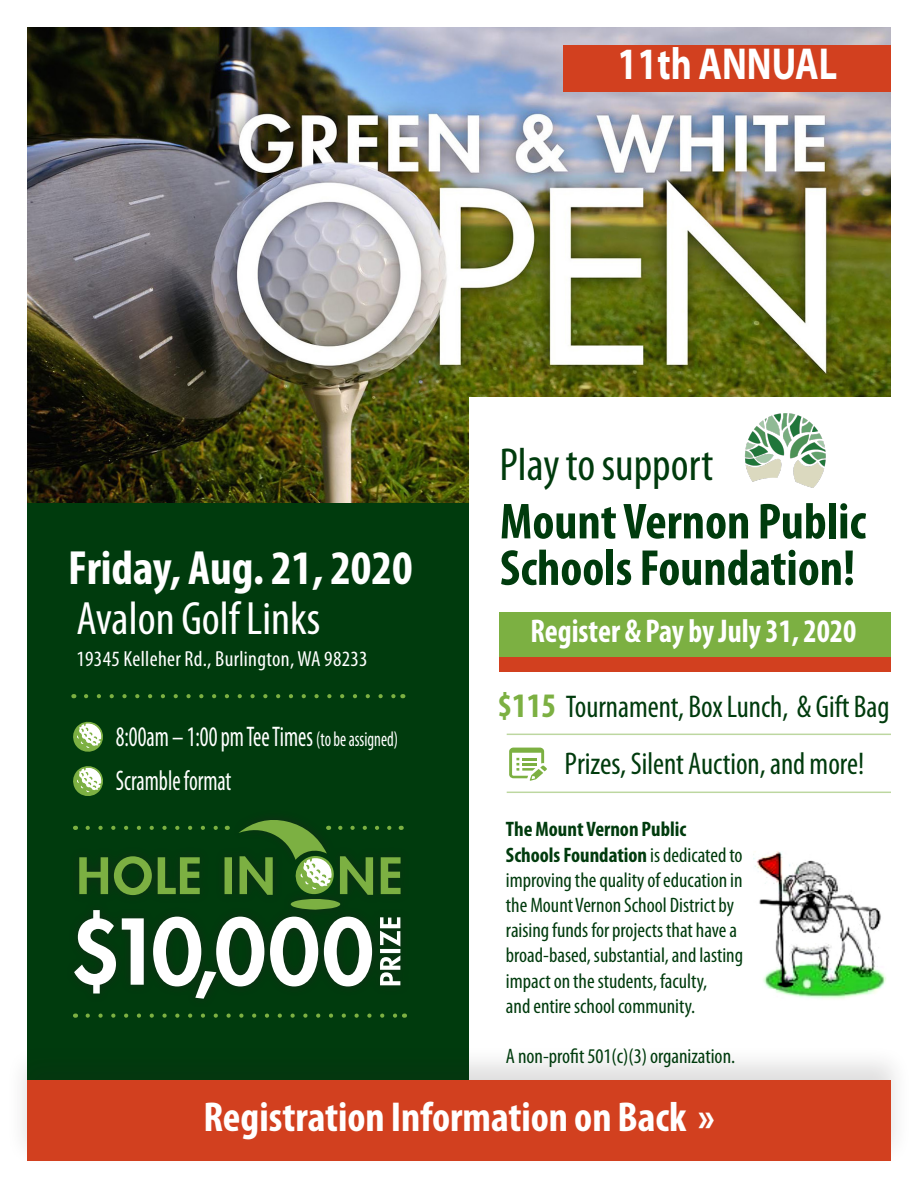
<style>
.page{position:relative;width:918px;height:1188px;background:#fff}
.page>*{position:absolute;margin:0;border:0;box-sizing:border-box;transform-origin:0 0}
.foundation_principal{font:700 condensed 51px/46.5px "Myriad Pro";color:#003b0d}
.foundation_principal-2{font:700 condensed 48.3px "Myriad Pro";color:#fff}
.foundation_principal-3{font:condensed 46.95px "Myriad Pro";color:#fff}
.foundation_principal-4{font:condensed 46.5px "Myriad Pro";color:#003b0d}
.foundation_principal-5{font:700 45px "Myriad Pro";color:#fff;scale:.8 1}
.foundation_principal-6{font:700 condensed 42px "Myriad Pro";color:#fff}
.foundation_principal-7{font:700 condensed 33px "Myriad Pro";color:#fff;scale:.94 1}
.foundation_principal-8{font:condensed 31.5px "Myriad Pro";color:#003b0d;scale:.96 1}
.foundation_principal-9{font:condensed 31.5px "Myriad Pro";color:#003b0d}
.foundation_principal-10{font:condensed 28.5px/43.5px "Myriad Pro";color:#fff;scale:.8 1}
.foundation_principal-11{font:condensed 21.9px "Myriad Pro";letter-spacing:.015em;color:#fff}
.foundation_principal-12{font:condensed 21px/25.2px "Myriad Pro";color:#003b0d}
.s1{font-size:21px}
.s2{font-weight:700;font-size:34.5px;color:#7cb042}
.s3{font-weight:700}
</style>
<div class="page">
<img style="left:27px;top:27px;width:864px;height:476px">
<div style="left:27px;top:503px;width:448px;height:658px;background:#003b0d"></div>
<div style="left:469px;top:397px;width:427px;height:764px;background:#fff"></div>
<div style="left:499px;top:612px;width:392px;height:60px;background:#7cb042"></div>
<div style="left:5px;top:1044px;width:907px;height:124px;background:#231f20;opacity:.15"></div>
<div style="left:27px;top:1080px;width:864px;height:81px;background:#d2401f"></div>
<div style="left:564px;top:46px;width:327px;height:46px;background:#d2401f"></div>
<svg style="left:86px;top:694px;width:310px;height:4px"></svg>
<svg style="left:73px;top:766px;width:30px;height:30px"></svg>
<svg style="left:88px;top:1014px;width:310px;height:4px"></svg>
<svg style="left:74px;top:820px;width:328px;height:179px"></svg>
<svg style="left:73px;top:721px;width:30px;height:31px"></svg>
<hr style="left:507px;top:792px;width:384px;height:1px;background:#7cb042">
<hr style="left:507px;top:734px;width:384px;height:1px;background:#7cb042">
<svg style="left:509px;top:748px;width:38px;height:33px"></svg>
<img style="left:753px;top:851px;width:133px;height:148px">
<div style="left:499px;top:657px;width:392px;height:15px;background:#d2401f"></div>
<img style="left:744px;top:413px;width:82px;height:75px">
<p class="foundation_principal-5" style="left:618px;top:35px;width:276px">11th ANNUAL</p>
<p class="foundation_principal-2" style="left:68px;top:537px;width:346px">Friday, Aug. 21, 2020</p>
<p class="foundation_principal-3" style="left:76px;top:590px;width:245px">Avalon Golf Links</p>
<p class="foundation_principal-11" style="left:76px;top:645px;width:293px">19345 Kelleher Rd., Burlington, WA 98233</p>
<p class="foundation_principal-10" style="left:116px;top:715px;width:355px">8:00am – 1:00 pm Tee Times <span class="s1">(to be assigned)<br></span>Scramble format</p>
<p class="foundation_principal-4" style="left:499px;top:437px;width:215px">Play to support</p>
<p class="foundation_principal" style="left:500px;top:497px;width:368px">Mount Vernon Public<br>Schools Foundation!</p>
<p class="foundation_principal-7" style="left:530px;top:611px;width:348px">Register &amp; Pay by July 31, 2020</p>
<p class="foundation_principal-8" style="left:497px;top:687px;width:410px"><span class="s2">$115</span> Tournament, Box Lunch, &amp; Gift Bag</p>
<p class="foundation_principal-9" style="left:565px;top:745px;width:301px">Prizes, Silent Auction, and more!</p>
<p class="foundation_principal-12" style="left:506px;top:817px;width:239px"><span class="s3">The Mount Vernon Public Schools Foundation</span> is dedicated to improving the quality of education in the Mount Vernon School District by raising funds for projects that have a broad-based, substantial, and lasting impact on the students, faculty,<br>and entire school community.</p>
<p class="foundation_principal-12" style="left:506px;top:1043px;width:231px">A non-profit 501(c)(3) organization.</p>
<p class="foundation_principal-6" style="left:203px;top:1091px;width:513px">Registration Information on Back »</p>
</div>
